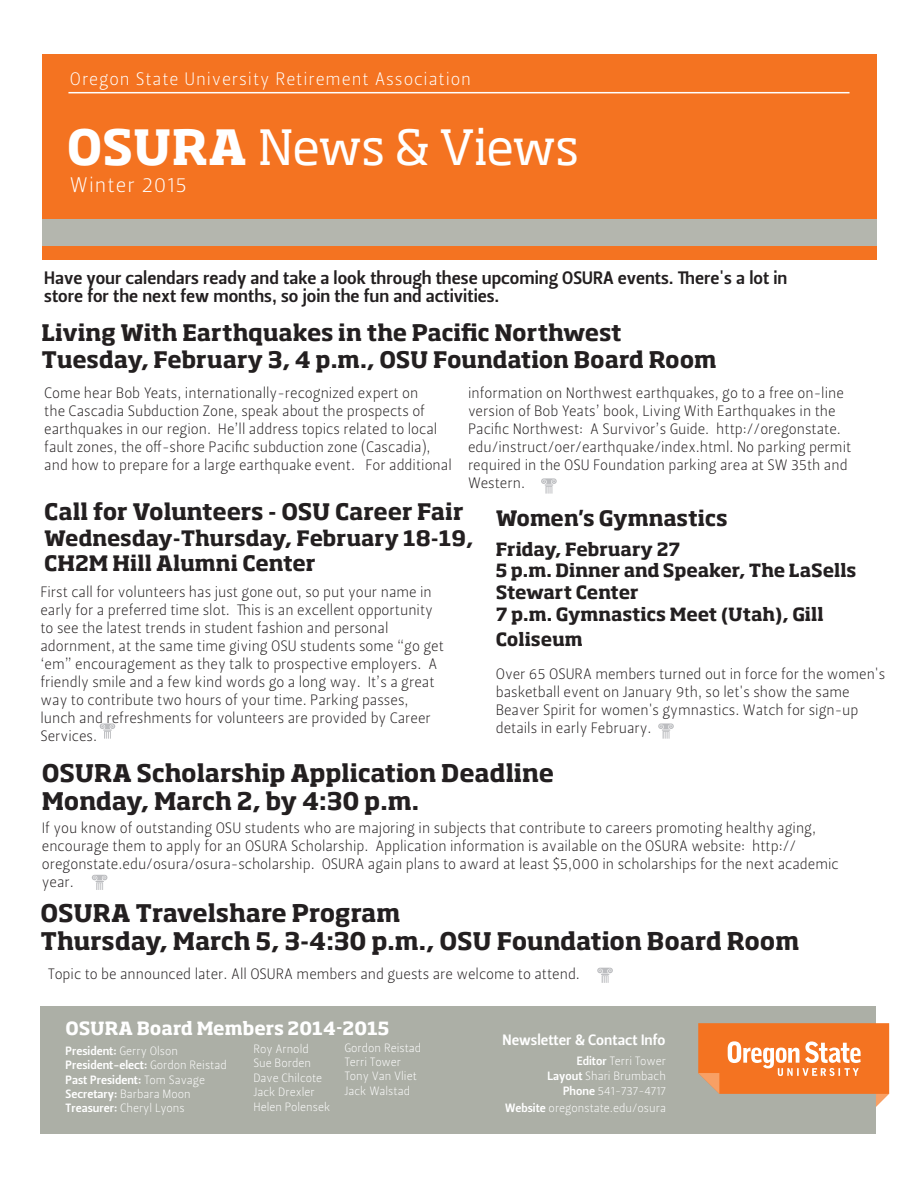
<style>
.page{position:relative;width:918px;height:1188px;background:#fff}
.page>*{position:absolute;margin:0;border:0;box-sizing:border-box;transform-origin:0 0}
.Newsletter_name{font:48px "Soho Std";letter-spacing:-.025em;color:#fff}
.Body_Text{font:700 24px/28.8px "Soho Std";letter-spacing:-.005em;color:#231f20}
.Body_Text-2{font:700 22.5px/27px "Soho Std";letter-spacing:-.005em;color:#231f20}
.Body_Text-3{font:700 21px/25.2px "Soho Std";color:#231f20}
.newsletter_date_and{font:21px "Leitura Sans Grot 1";letter-spacing:.05em;color:#fff}
.Body_Text-4{font:18px/18px "Leitura Sans Grot 3";color:#231f20}
.Body_Text-5{font:700 18px/21.6px "Soho Std";letter-spacing:-.005em;color:#231f20}
.newsletter_date_and-2{font:18px "Leitura Sans Grot 1";letter-spacing:.05em;color:#fff}
.t1{font:700 18px "Soho Std";color:#fff}
.Body_Text-6{font:15px/18px "Leitura Sans Grot 1";color:#231f20}
.t2{font:15px "Leitura Sans Grot 3";color:#fff}
.Board_Members{font:12px/16.2px "Leitura Sans Grot 1";color:#fff;text-align:right}
.Board_Members-2{font:12px/14.4px "Leitura Sans Grot 3";color:#fff}
.s1{font-weight:700}
.s2{font-family:"Leitura Sans Grot 1"}
.s3{font-family:"Leitura Sans Grot 3"}
</style>
<div class="page">
<div style="left:42px;top:54px;width:834px;height:166px;background:#f47321"></div>
<div style="left:42px;top:219px;width:834px;height:27px;background:#b4b6ae"></div>
<div style="left:42px;top:246px;width:834px;height:14px;background:#f47321"></div>
<div style="left:40px;top:1007px;width:836px;height:127px;background:#acafa6"></div>
<svg style="left:698px;top:1023px;width:191px;height:84px"></svg>
<hr style="left:68px;top:92px;width:782px;height:1px;background:#fff">
<svg style="left:658px;top:723px;width:16px;height:16px"></svg>
<svg style="left:541px;top:478px;width:16px;height:16px"></svg>
<svg style="left:100px;top:723px;width:15px;height:16px"></svg>
<svg style="left:92px;top:875px;width:15px;height:15px"></svg>
<svg style="left:597px;top:968px;width:16px;height:15px"></svg>
<p class="newsletter_date_and-2" style="left:70px;top:67px;width:403px">Oregon State University Retirement Association</p>
<p class="Newsletter_name" style="left:67px;top:117px;width:514px"><span class="s1">OSURA</span> News &amp; Views</p>
<p class="newsletter_date_and" style="left:70px;top:171px;width:119px">Winter 2015</p>
<p class="Body_Text-4" style="left:44px;top:269px;width:745px">Have your calendars ready and take a look through these upcoming OSURA events. There's a lot in store for the next few months, so join the fun and activities.</p>
<p class="Body_Text-2" style="left:42px;top:319px;width:677px">Living With Earthquakes in the Pacific Northwest<br>Tuesday, February 3, 4 p.m., OSU Foundation Board Room</p>
<p class="Body_Text-6" style="left:44px;top:384px;width:409px">Come hear Bob Yeats, internationally-recognized expert on<br>the Cascadia Subduction Zone, speak about the prospects of earthquakes in our region. He’ll address topics related to local fault zones, the off-shore Pacific subduction zone (Cascadia), and how to prepare for a large earthquake event. For additional</p>
<p class="Body_Text-6" style="left:468px;top:384px;width:385px">information on Northwest earthquakes, go to a free on-line version of Bob Yeats’ book, Living With Earthquakes in the Pacific Northwest: A Survivor’s Guide. http://oregonstate. edu/instruct/oer/earthquake/index.html. No parking permit required in the OSU Foundation parking area at SW 35th and Western.</p>
<p class="Body_Text-2" style="left:44px;top:498px;width:421px">Call for Volunteers - OSU Career Fair</p>
<p class="Body_Text-3" style="left:44px;top:525px;width:431px">Wednesday-Thursday, February 18-19,<br>CH2M Hill Alumni Center</p>
<p class="Body_Text-6" style="left:40px;top:583px;width:405px">First call for volunteers has just gone out, so put your name in early for a preferred time slot. This is an excellent opportunity to see the latest trends in student fashion and personal adornment, at the same time giving OSU students some “go get ‘em” encouragement as they talk to prospective employers. A friendly smile and a few kind words go a long way. It’s a great way to contribute two hours of your time. Parking passes, lunch and refreshments for volunteers are provided by Career Services.</p>
<p class="Body_Text-3" style="left:496px;top:505px;width:233px">Women's Gymnastics</p>
<p class="Body_Text-5" style="left:496px;top:538px;width:362px">Friday, February 27<br>5 p.m. Dinner and Speaker, The LaSells<br>Stewart Center<br>7 p.m. Gymnastics Meet (Utah), Gill</p>
<p class="Body_Text-5" style="left:496px;top:628px;width:89px">Coliseum</p>
<p class="Body_Text-6" style="left:496px;top:665px;width:391px">Over 65 OSURA members turned out in force for the women's basketball event on January 9th, so let's show the same Beaver Spirit for women's gymnastics. Watch for sign-up details in early February.</p>
<p class="Body_Text" style="left:42px;top:758px;width:514px">OSURA Scholarship Application Deadline<br>Monday, March 2, by 4:30 p.m.</p>
<p class="Body_Text-6" style="left:42px;top:819px;width:798px">If you know of outstanding OSU students who are majoring in subjects that contribute to careers promoting healthy aging, encourage them to apply for an OSURA Scholarship. Application information is available on the OSURA website: http:// oregonstate.edu/osura/osura-scholarship. OSURA again plans to award at least $5,000 in scholarships for the next academic year.</p>
<p class="Body_Text" style="left:40px;top:898px;width:761px">OSURA Travelshare Program<br>Thursday, March 5, 3-4:30 p.m., OSU Foundation Board Room</p>
<p class="Body_Text-6" style="left:48px;top:965px;width:534px">Topic to be announced later. All OSURA members and guests are welcome to attend.</p>
<p class="t1" style="left:66px;top:1017px;width:325px">OSURA Board Members 2014-2015</p>
<p class="Board_Members-2" style="left:66px;top:1044px;width:163px">President: <span class="s2">Gerry Olson<br></span>President-elect: <span class="s2">Gordon Reistad</span></p>
<p class="Board_Members-2" style="left:66px;top:1072px;width:141px">Past President: <span class="s2">Tom Savage</span></p>
<p class="Board_Members" style="left:66px;top:1086px;width:127px"><span class="s3">Secretary:</span> Barbara Moon</p>
<p class="Board_Members" style="left:66px;top:1100px;width:121px"><span class="s3">Treasurer:</span> Cheryl Lyons</p>
<p class="Board_Members" style="left:253px;top:1041px;width:57px">Roy Arnold</p>
<p class="Board_Members" style="left:253px;top:1055px;width:59px">Sue Borden</p>
<p class="Board_Members" style="left:253px;top:1070px;width:70px">Dave Chilcote</p>
<p class="Board_Members" style="left:253px;top:1084px;width:63px">Jack Drexler</p>
<p class="Board_Members" style="left:253px;top:1098px;width:78px">Helen Polensek</p>
<p class="Board_Members" style="left:345px;top:1040px;width:78px">Gordon Reistad</p>
<p class="Board_Members" style="left:345px;top:1054px;width:58px">Terri Tower</p>
<p class="Board_Members" style="left:345px;top:1069px;width:74px;line-height:14.4px;text-align:left">Tony Van Vliet<br>Jack Walstad</p>
<p class="t2" style="left:503px;top:1030px;width:164px">Newsletter &amp; Contact Info</p>
<p class="Board_Members" style="left:577px;top:1053px;width:91px"><span class="s3">Editor</span> Terri Tower</p>
<p class="Board_Members" style="left:547px;top:1068px;width:120px"><span class="s3">Layout</span> Shari Brumbach</p>
<p class="Board_Members" style="left:505px;top:1083px;width:162px"><span class="s3">Phone</span> 541-737-4717<br><span class="s3">Website</span> oregonstate.edu/osura</p>
</div>
